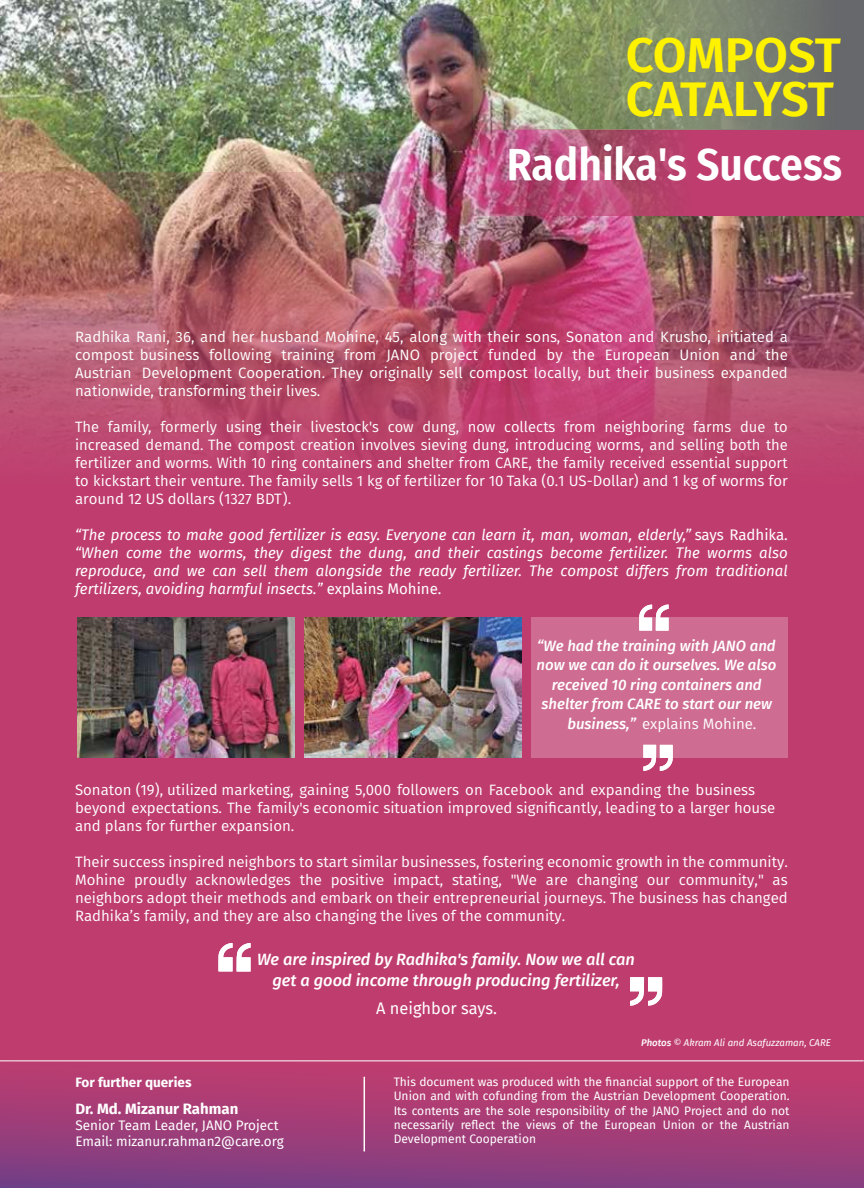
<style>
.page{position:relative;width:864px;height:1188px;background:#fff}
.page>*{position:absolute;margin:0;border:0;box-sizing:border-box;transform-origin:0 0}
.t1{font:600 49.05px/43.8px "Fira Sans";letter-spacing:-.02em;color:#fff200}
.t2{font:600 45px "Fira Sans Condensed";color:#fff}
.t3{font:italic 500 16.35px/21.3px "Fira Sans";color:#fff;text-align:center}
.t4{font:16.35px "Fira Sans";color:#fff}
.t5{font:15px/18px "Fira Sans";color:#fff;text-align:justify}
.t6{font:italic 15px/18px "Fira Sans";color:#fff;text-align:justify}
.t7{font:italic 500 15px "Fira Sans";color:#fff}
.t8{font:700 15px "Fira Sans";color:#fff}
.t9{font:13.5px/16.2px "Fira Sans";color:#fff}
.t10{font:700 13.5px "Fira Sans";color:#fff}
.t11{font:12px/14.4px "Fira Sans";color:#fff;text-align:justify}
.t12{font:italic 9.6px "Fira Sans";color:#fff}
.s1{font-style:normal}
.s2{font-weight:500;font-style:italic}
.s3{font-weight:500}
</style>
<div class="page">
<img style="left:0;top:0;width:473px;height:172px">
<img style="left:0;top:172px;width:864px;height:1016px">
<img style="left:77px;top:618px;width:217px;height:140px">
<img style="left:304px;top:618px;width:217px;height:140px">
<div style="left:531px;top:618px;width:257px;height:140px;background:#ce6c91"></div>
<svg style="left:473px;top:130px;width:390px;height:85px;background:#ba4673"></svg>
<svg style="left:473px;top:0;width:390px;height:130px;background:#7f886a"></svg>
<svg style="left:639px;top:604px;width:29px;height:27px"></svg>
<svg style="left:643px;top:745px;width:29px;height:26px"></svg>
<svg style="left:630px;top:977px;width:32px;height:29px"></svg>
<svg style="left:218px;top:943px;width:32px;height:29px"></svg>
<div style="left:0;top:1061px;width:863px;height:127px;background:linear-gradient(to bottom,#c43c6d,#803e82)"></div>
<hr style="left:363px;top:1077px;width:2px;height:74px;background:#fff">
<hr style="left:0;top:1060px;width:863px;height:1px;background:#fff">
<h1 class="t1" style="left:626px;top:30px;width:217px">COMPOST<br>CATALYST</h1>
<h2 class="t2" style="left:507px;top:127px;width:336px">Radhika's Success</h2>
<p class="t5" style="left:75px;top:327px;width:714px">Radhika Rani, 36, and her husband Mohine, 45, along with their sons, Sonaton and Krusho, initiated a compost business following training from JANO project funded by the European Union and the Austrian Development Cooperation. They originally sell compost locally, but their business expanded nationwide, transforming their lives.</p>
<p class="t5" style="left:75px;top:417px;width:714px">The family, formerly using their livestock's cow dung, now collects from neighboring farms due to increased demand. The compost creation involves sieving dung, introducing worms, and selling both the fertilizer and worms. With 10 ring containers and shelter from CARE, the family received essential support to kickstart their venture. The family sells 1 kg of fertilizer for 10 Taka (0.1 US-Dollar) and 1 kg of worms for around 12 US dollars (1327 BDT).</p>
<p class="t6" style="left:75px;top:525px;width:714px">“The process to make good fertilizer is easy. Everyone can learn it, man, woman, elderly,” <span class="s1">says Radhika. </span>“When come the worms, they digest the dung, and their castings become fertilizer. The worms also reproduce, and we can sell them alongside the ready fertilizer. The compost differs from traditional fertilizers, avoiding harmful insects.” <span class="s1">explains Mohine.</span></p>
<p class="t7" style="left:537px;top:634px;width:240px">“We had the training with JANO and</p>
<p class="t7" style="left:536px;top:653px;width:241px">now we can do it ourselves. We also</p>
<p class="t7" style="left:552px;top:673px;width:211px">received 10 ring containers and</p>
<p class="t7" style="left:541px;top:692px;width:232px">shelter from CARE to start our new</p>
<p class="t5" style="left:567px;top:714px;width:190px"><span class="s2">business,”</span> explains Mohine.</p>
<p class="t5" style="left:75px;top:780px;width:702px;text-align:left">Sonaton (19), utilized marketing, gaining 5,000 followers on Facebook and expanding the business beyond expectations. The family's economic situation improved significantly, leading to a larger house and plans for further expansion.</p>
<p class="t5" style="left:75px;top:852px;width:714px">Their success inspired neighbors to start similar businesses, fostering economic growth in the community.<br>Mohine proudly acknowledges the positive impact, stating, "We are changing our community," as neighbors adopt their methods and embark on their entrepreneurial journeys. The business has changed Radhika’s family, and they are also changing the lives of the community.</p>
<p class="t3" style="left:257px;top:948px;width:379px">We are inspired by Radhika's family. Now we all can get a good income through producing fertilizer,</p>
<p class="t4" style="left:376px;top:996px;width:122px">A neighbor says.</p>
<p class="t10" style="left:75px;top:1071px;width:118px">For further queries</p>
<p class="t8" style="left:75px;top:1096px;width:164px">Dr. Md. Mizanur Rahman</p>
<p class="t9" style="left:75px;top:1117px;width:210px">Senior Team Leader, JANO Project<br>Email: mizanur.rahman2@care.org</p>
<p class="t12" style="left:641px;top:1036px;width:191px"><span class="s3">Photos</span> © Akram Ali and Asafuzzaman, CARE</p>
<p class="t11" style="left:394px;top:1074px;width:397px">This document was produced with the financial support of the European Union and with cofunding from the Austrian Development Cooperation.<br>Its contents are the sole responsibility of the JANO Project and do not necessarily reflect the views of the European Union or the Austrian Development Cooperation</p>
</div>
